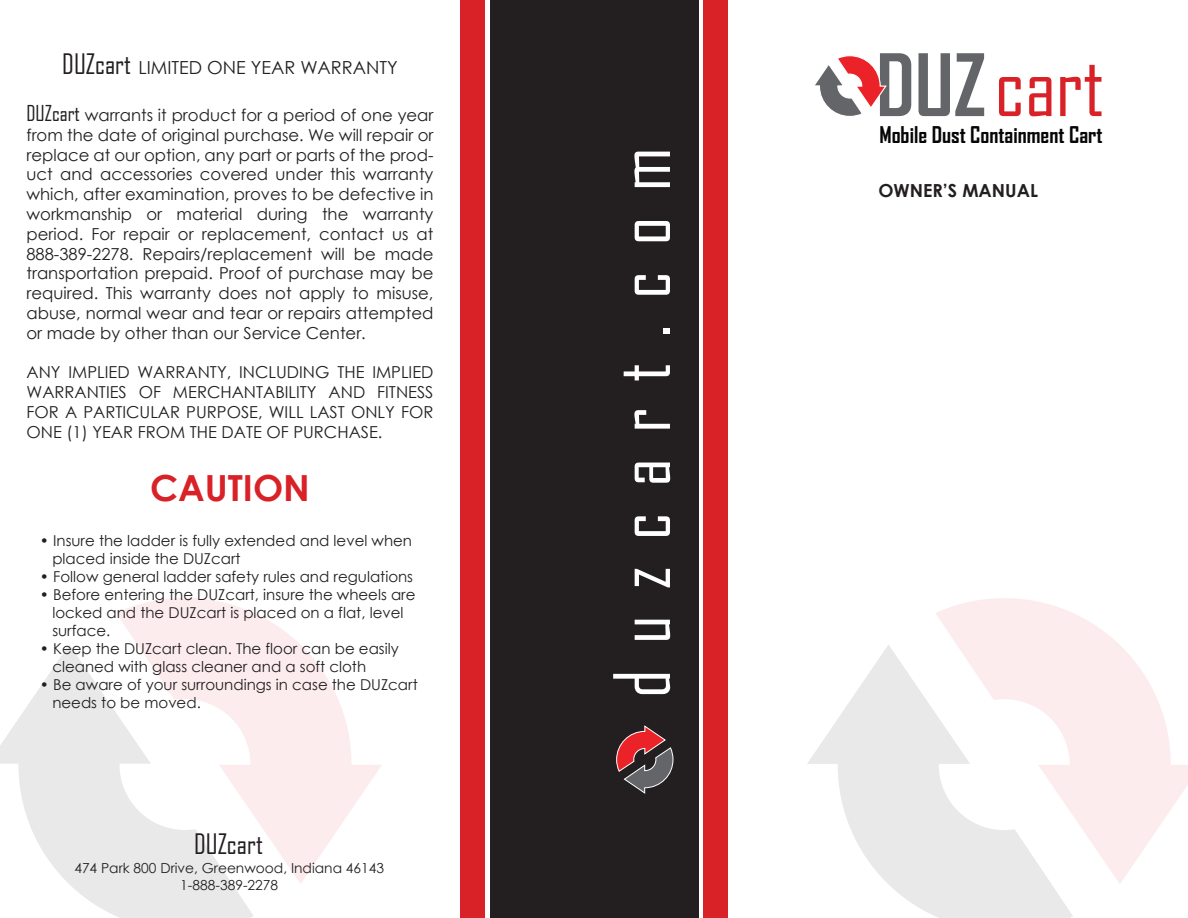
<style>
.page{position:relative;width:1188px;height:918px;background:#fff}
.page>*{position:absolute;margin:0;border:0;box-sizing:border-box;transform-origin:0 0}
.t1{font:82.2px "Agency FB";color:#d82228}
.t2{font:74.4px "Agency FB";letter-spacing:.35em;color:#fff}
.t3{font:700 36px "Century Gothic";color:#d82228}
.t4{font:27px "Agency FB";color:#231f20}
.t5{font:700 22.05px "Agency FB";color:#050605}
.t6{font:18px "Century Gothic";color:#231f20}
.t7{font:700 18px "Century Gothic";color:#231f20}
.t8{font:16.5px/19.8px "Century Gothic";color:#231f20;text-align:justify}
.t9{font:15px/18px "Century Gothic";color:#231f20}
.t10{font:13.8px/16.5px "Century Gothic";color:#231f20;text-align:center}
.s1{font-family:"Agency FB";font-size:27px}
.s2{font-family:"Agency FB";font-size:21px}
.s3{font-weight:700;color:#636568}
</style>
<div class="page">
<svg style="left:0;top:645px;width:253px;height:273px;fill:#e9e9e9"></svg>
<svg style="left:116px;top:598px;width:266px;height:286px"></svg>
<svg style="left:807px;top:645px;width:266px;height:273px;fill:#e9e9e9"></svg>
<svg style="left:935px;top:598px;width:253px;height:286px"></svg>
<div style="left:594px;top:0;width:105px;height:918px;background:#231f20"></div>
<div style="left:704px;top:0;width:24px;height:918px;background:#d82228"></div>
<svg style="left:815px;top:55px;width:70px;height:61px"></svg>
<div style="left:490px;top:0;width:104px;height:918px;background:#231f20"></div>
<div style="left:461px;top:0;width:24px;height:918px;background:#d82228"></div>
<svg style="left:616px;top:725px;width:58px;height:69px"></svg>
<p class="t6" style="left:62px;top:55px;width:337px"><span class="s1">DUZcart</span> LIMITED ONE YEAR WARRANTY</p>
<p class="t8" style="left:26px;top:105px;width:409px"><span class="s2">DUZcart</span> warrants it product for a period of one year from the date of original purchase. We will repair or replace at our option, any part or parts of the prod&shy;uct and accessories covered under this warranty which, after examination, proves to be defective in workmanship or material during the warranty period. For repair or replacement, contact us at 888-389-2278. Repairs/replacement will be made transportation prepaid. Proof of purchase may be required. This warranty does not apply to misuse, abuse, normal wear and tear or repairs attempted or made by other than our Service Center.</p>
<p class="t8" style="left:26px;top:362px;width:409px">ANY IMPLIED WARRANTY, INCLUDING THE IMPLIED WARRANTIES OF MERCHANTABILITY AND FITNESS FOR A PARTICULAR PURPOSE, WILL LAST ONLY FOR ONE (1) YEAR FROM THE DATE OF PURCHASE.</p>
<p class="t3" style="left:150px;top:460px;width:161px">CAUTION</p>
<p class="t9" style="left:52px;top:531px;width:361px;text-indent:-12px">• Insure the ladder is fully extended and level when placed inside the DUZcart</p>
<p class="t9" style="left:40px;top:567px;width:375px">• Follow general ladder safety rules and regulations</p>
<p class="t9" style="left:52px;top:585px;width:365px;text-indent:-12px">• Before entering the DUZcart, insure the wheels are locked and the DUZcart is placed on a flat, level surface.</p>
<p class="t9" style="left:52px;top:639px;width:348px;text-indent:-12px">• Keep the DUZcart clean. The floor can be easily cleaned with glass cleaner and a soft cloth</p>
<p class="t9" style="left:52px;top:675px;width:367px;text-indent:-12px">• Be aware of your surroundings in case the DUZcart needs to be moved.</p>
<p class="t4" style="left:194px;top:827px;width:70px">DUZcart</p>
<p class="t10" style="left:74px;top:860px;width:311px">474 Park 800 Drive, Greenwood, Indiana 46143<br>1-888-389-2278</p>
<p class="t2" style="left:597px;top:698px;width:552px;rotate:-90deg">duzcart.com</p>
<p class="t1" style="left:876px;top:35px;width:229px"><span class="s3">DUZ</span> cart</p>
<p class="t5" style="left:879px;top:121px;width:224px">Mobile Dust Containment Cart</p>
<p class="t7" style="left:879px;top:177px;width:161px">OWNER’S MANUAL</p>
</div>
